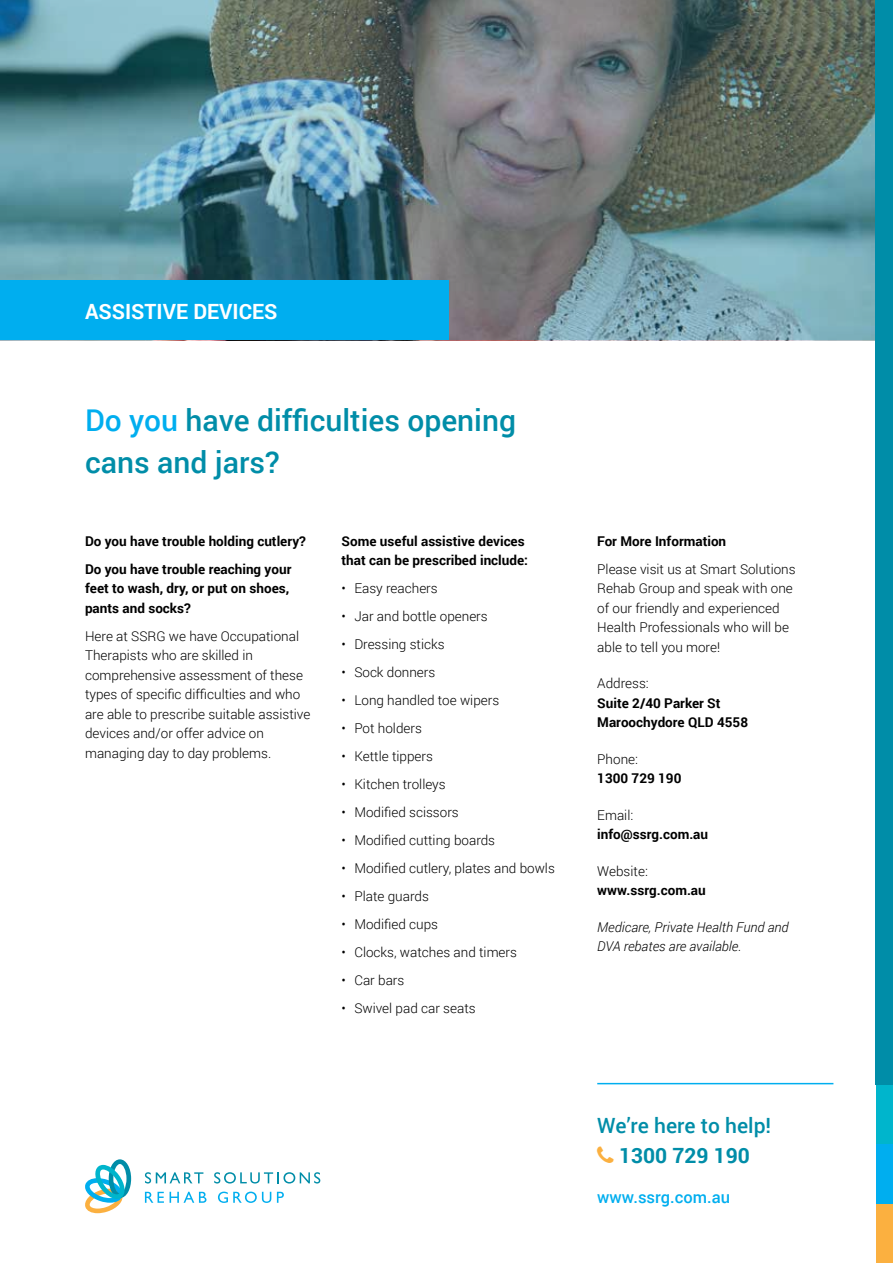
<style>
.page{position:relative;width:893px;height:1263px;background:#fff}
.page>*{position:absolute;margin:0;border:0;box-sizing:border-box;transform-origin:0 0}
.t1{font:500 30px/42px "Roboto";color:#008da8}
.t2{font:500 21px "Roboto";color:#008da8}
.t3{font:700 21px "Roboto";color:#fff}
.t4{font:700 21px "Roboto";color:#008da8}
.t5{font:500 16.5px "Roboto";color:#00aeef}
.t6{font:300 13.5px/19.5px "Roboto";color:#000}
.t7{font:700 13.5px/19.5px "Roboto";color:#000}
.t8{font:italic 300 13.5px/19.5px "Roboto";color:#000}
.s1{color:#00aeef}
</style>
<div class="page">
<svg style="left:145px;top:1172px;width:58px;height:11px"></svg>
<svg style="left:214px;top:1172px;width:106px;height:11px"></svg>
<svg style="left:145px;top:1192px;width:19px;height:11px"></svg>
<svg style="left:170px;top:1192px;width:36px;height:11px"></svg>
<svg style="left:218px;top:1191px;width:53px;height:12px"></svg>
<svg style="left:277px;top:1192px;width:7px;height:11px"></svg>
<svg style="left:85px;top:1159px;width:46px;height:54px"></svg>
<div style="left:876px;top:1203px;width:17px;height:60px;background:#fbb040"></div>
<div style="left:876px;top:1144px;width:17px;height:59px;background:#00aeef"></div>
<div style="left:876px;top:1084px;width:17px;height:60px;background:#00b5cc"></div>
<hr style="left:597px;top:1083px;width:236px;height:1px;background:#00aeef">
<div style="left:876px;top:0;width:17px;height:1084px;background:#008da8"></div>
<img style="left:0;top:0;width:876px;height:340px">
<div style="left:0;top:281px;width:449px;height:59px;background:#00aeef"></div>
<h2 class="t3" style="left:85px;top:297px;width:194px">ASSISTIVE DEVICES</h2>
<h1 class="t1" style="left:85px;top:398px;width:432px"><span class="s1">Do you</span> have difficulties opening cans and jars?</h1>
<p class="t7" style="left:85px;top:526px;width:222px;line-height:28px">Do you have trouble holding cutlery?<br>Do you have trouble reaching your</p>
<p class="t7" style="left:85px;top:578px;width:206px">feet to wash, dry, or put on shoes, pants and socks?</p>
<p class="t6" style="left:85px;top:626px;width:227px">Here at SSRG we have Occupational Therapists who are skilled in comprehensive assessment of these types of specific difficulties and who are able to prescribe suitable assistive devices and/or offer advice on managing day to day problems.</p>
<p class="t7" style="left:342px;top:531px;width:188px">Some useful assistive devices that can be prescribed include:</p>
<p class="t6" style="left:342px;top:578px;width:98px">• Easy reachers</p>
<p class="t6" style="left:342px;top:606px;width:148px">• Jar and bottle openers</p>
<p class="t6" style="left:342px;top:634px;width:105px">• Dressing sticks</p>
<p class="t6" style="left:342px;top:662px;width:95px">• Sock donners</p>
<p class="t6" style="left:342px;top:690px;width:159px">• Long handled toe wipers</p>
<p class="t6" style="left:342px;top:718px;width:82px">• Pot holders</p>
<p class="t6" style="left:342px;top:746px;width:93px">• Kettle tippers</p>
<p class="t6" style="left:342px;top:774px;width:106px">• Kitchen trolleys</p>
<p class="t6" style="left:342px;top:802px;width:119px">• Modified scissors</p>
<p class="t6" style="left:342px;top:830px;width:155px">• Modified cutting boards</p>
<p class="t6" style="left:342px;top:858px;width:215px">• Modified cutlery, plates and bowls</p>
<p class="t6" style="left:342px;top:886px;width:89px">• Plate guards</p>
<p class="t6" style="left:342px;top:914px;width:98px">• Modified cups</p>
<p class="t6" style="left:342px;top:942px;width:177px">• Clocks, watches and timers</p>
<p class="t6" style="left:342px;top:970px;width:64px">• Car bars</p>
<p class="t6" style="left:342px;top:998px;width:136px">• Swivel pad car seats</p>
<p class="t7" style="left:597px;top:530px;width:130px">For More Information</p>
<p class="t6" style="left:597px;top:559px;width:200px">Please visit us at Smart Solutions<br>Rehab Group and speak with one of our friendly and experienced<br>Health Professionals who will be able to tell you more!</p>
<p class="t6" style="left:597px;top:673px;width:53px">Address:</p>
<p class="t7" style="left:597px;top:692px;width:152px">Suite 2/40 Parker St<br>Maroochydore QLD 4558</p>
<p class="t6" style="left:597px;top:748px;width:42px">Phone:</p>
<p class="t7" style="left:597px;top:768px;width:86px">1300 729 190</p>
<p class="t6" style="left:597px;top:804px;width:37px">Email:</p>
<p class="t7" style="left:597px;top:824px;width:112px">info@ssrg.com.au</p>
<p class="t6" style="left:597px;top:860px;width:52px">Website:</p>
<p class="t7" style="left:597px;top:880px;width:110px">www.ssrg.com.au</p>
<p class="t8" style="left:597px;top:916px;width:193px">Medicare, Private Health Fund and<br>DVA rebates are available.</p>
<h2 class="t2" style="left:597px;top:1110px;width:175px">We’re here to help!</h2>
<h2 class="t4" style="left:619px;top:1140px;width:132px">1300 729 190</h2>
<p class="t5" style="left:597px;top:1185px;width:134px">www.ssrg.com.au</p>
</div>
